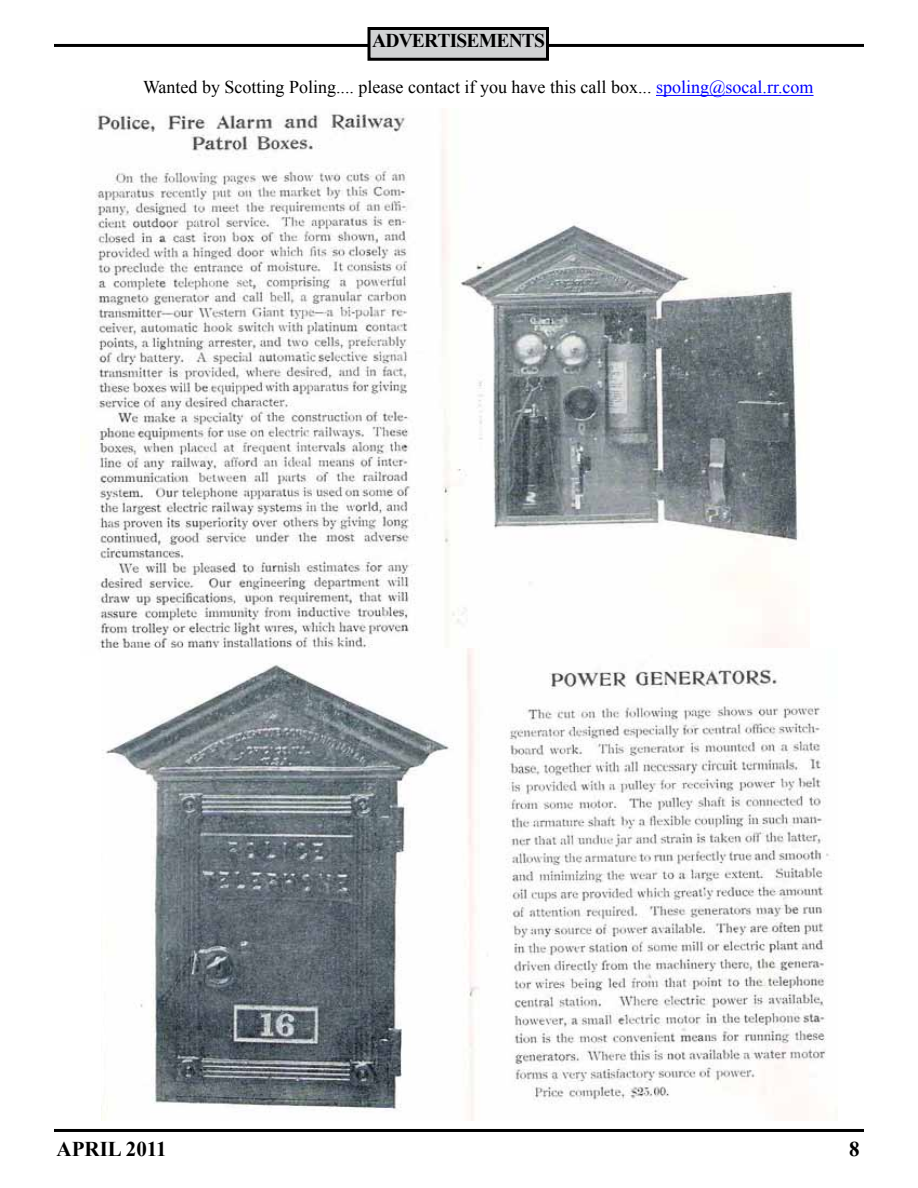
<style>
.page{position:relative;width:918px;height:1188px;background:#fff}
.page>*{position:absolute;margin:0;border:0;box-sizing:border-box;transform-origin:0 0}
.t1{font:700 21px "Times New Roman";color:#000}
.t2{font:700 19.5px "Times New Roman";letter-spacing:-.04em;color:#000}
.t3{font:18px "Times New Roman";color:#000}
.s1{color:#00f}
</style>
<div class="page">
<hr style="left:54px;top:44px;width:810px;height:3px;background:#000">
<div style="left:369px;top:28px;width:179px;height:31px;background:#d1d3d4"></div>
<div style="left:368px;top:27px;width:181px;height:34px;border:3px solid #000"></div>
<hr style="left:54px;top:1129px;width:810px;height:3px;background:#000">
<img style="left:95px;top:114px;width:703px;height:535px">
<img style="left:101px;top:648px;width:728px;height:472px">
<hr style="left:656px;top:95px;width:158px;height:1px;background:#00f">
<p class="t2" style="left:372px;top:27px;width:174px">ADVERTISEMENTS</p>
<p class="t3" style="left:143px;top:75px;width:672px">Wanted by Scotting Poling.... please contact if you have this call box... <span class="s1">spoling@socal.rr.com</span></p>
<p class="t1" style="left:57px;top:1134px;width:112px">APRIL 2011</p>
<p class="t1" style="left:849px;top:1134px;width:12px">8</p>
</div>
